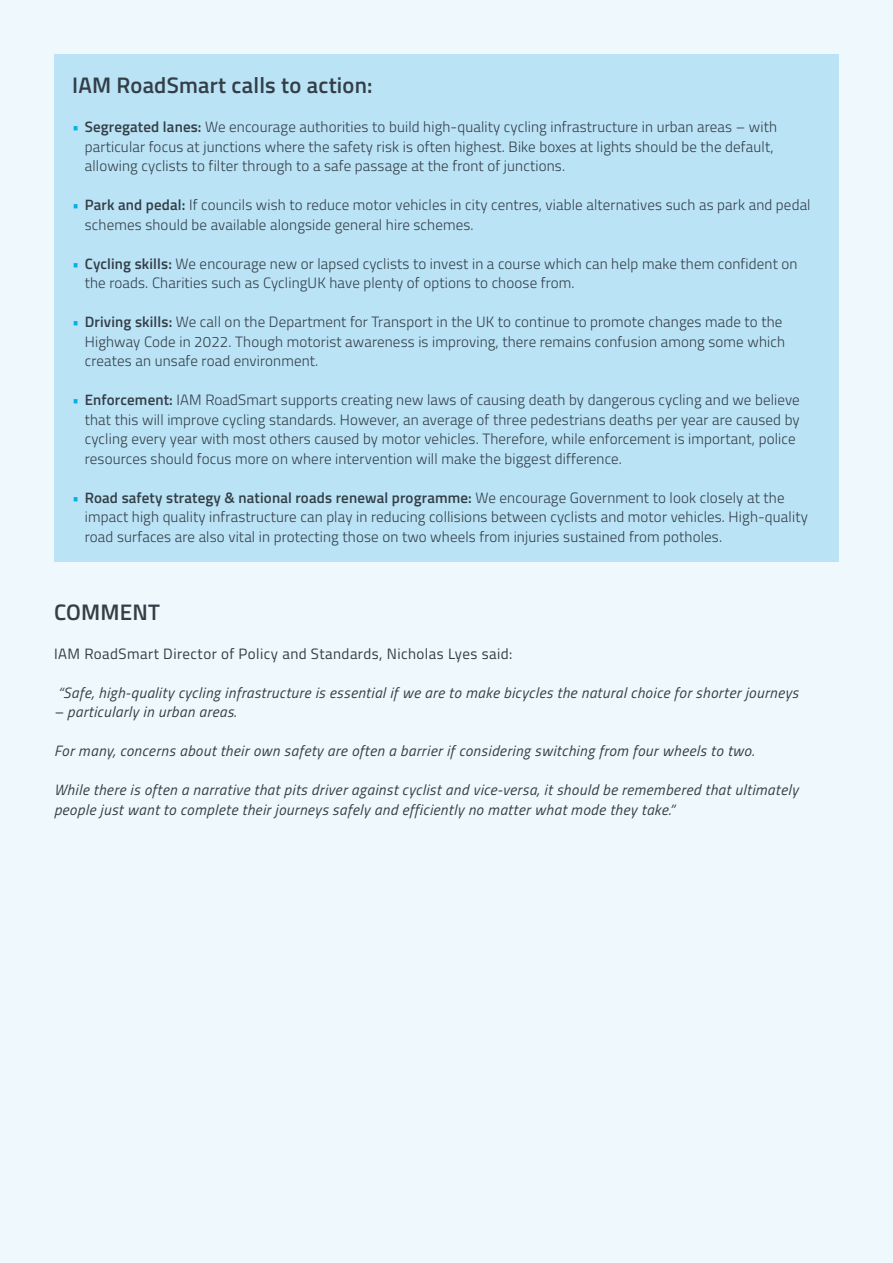
<style>
.page{position:relative;width:893px;height:1263px;background:#eff8fd}
.page>*{position:absolute;margin:0;border:0;box-sizing:border-box;transform-origin:0 0}
.t1{font:600 22.5px "Titillium Web";letter-spacing:.01em;color:#333e46}
.t2{font:300 15px/19.5px "Titillium Web";letter-spacing:.01em;color:#333e46}
.t3{font:italic 15px/19.5px "Titillium Web";letter-spacing:.03em;color:#333e46}
.t4{font:15px "Titillium Web";letter-spacing:.03em;color:#333e46}
.s1{color:#00b3e1}
.s2{font-weight:600}
</style>
<div class="page">
<div style="left:54px;top:54px;width:785px;height:507px;background:#bbe3f6"></div>
<h1 class="t1" style="left:72px;top:68px;width:302px">IAM RoadSmart calls to action:</h1>
<p class="t2" style="left:85px;top:116px;width:694px;text-indent:-13px"><span class="s1">•</span> <span class="s2">Segregated lanes:</span> We encourage authorities to build high-quality cycling infrastructure in urban areas – with particular focus at junctions where the safety risk is often highest. Bike boxes at lights should be the default, allowing cyclists to filter through to a safe passage at the front of junctions.</p>
<p class="t2" style="left:85px;top:194px;width:727px;text-indent:-13px"><span class="s1">•</span> <span class="s2">Park and pedal:</span> If councils wish to reduce motor vehicles in city centres, viable alternatives such as park and pedal schemes should be available alongside general hire schemes.</p>
<p class="t2" style="left:85px;top:253px;width:714px;text-indent:-13px"><span class="s1">•</span> <span class="s2">Cycling skills:</span> We encourage new or lapsed cyclists to invest in a course which can help make them confident on the roads. Charities such as CyclingUK have plenty of options to choose from.</p>
<p class="t2" style="left:85px;top:311px;width:702px;text-indent:-13px"><span class="s1">•</span> <span class="s2">Driving skills:</span> We call on the Department for Transport in the UK to continue to promote changes made to the<br>Highway Code in 2022. Though motorist awareness is improving, there remains confusion among some which creates an unsafe road environment.</p>
<p class="t2" style="left:85px;top:389px;width:716px;text-indent:-13px"><span class="s1">•</span> <span class="s2">Enforcement:</span> IAM RoadSmart supports creating new laws of causing death by dangerous cycling and we believe that this will improve cycling standards. However, an average of three pedestrians deaths per year are caused by cycling every year with most others caused by motor vehicles. Therefore, while enforcement is important, police resources should focus more on where intervention will make the biggest difference.</p>
<p class="t2" style="left:85px;top:487px;width:724px;text-indent:-13px"><span class="s1">•</span> <span class="s2">Road safety strategy &amp; national roads renewal programme:</span> We encourage Government to look closely at the impact high quality infrastructure can play in reducing collisions between cyclists and motor vehicles. High-quality road surfaces are also vital in protecting those on two wheels from injuries sustained from potholes.</p>
<h1 class="t1" style="left:54px;top:595px;width:108px">COMMENT</h1>
<p class="t4" style="left:54px;top:642px;width:460px">IAM RoadSmart Director of Policy and Standards, Nicholas Lyes said:</p>
<p class="t3" style="left:58px;top:682px;width:742px">“Safe, high-quality cycling infrastructure is essential if we are to make bicycles the natural choice for shorter journeys</p>
<p class="t3" style="left:54px;top:701px;width:184px">– particularly in urban areas.</p>
<p class="t3" style="left:54px;top:740px;width:702px">For many, concerns about their own safety are often a barrier if considering switching from four wheels to two.</p>
<p class="t3" style="left:54px;top:779px;width:746px">While there is often a narrative that pits driver against cyclist and vice-versa, it should be remembered that ultimately people just want to complete their journeys safely and efficiently no matter what mode they take.”</p>
</div>
